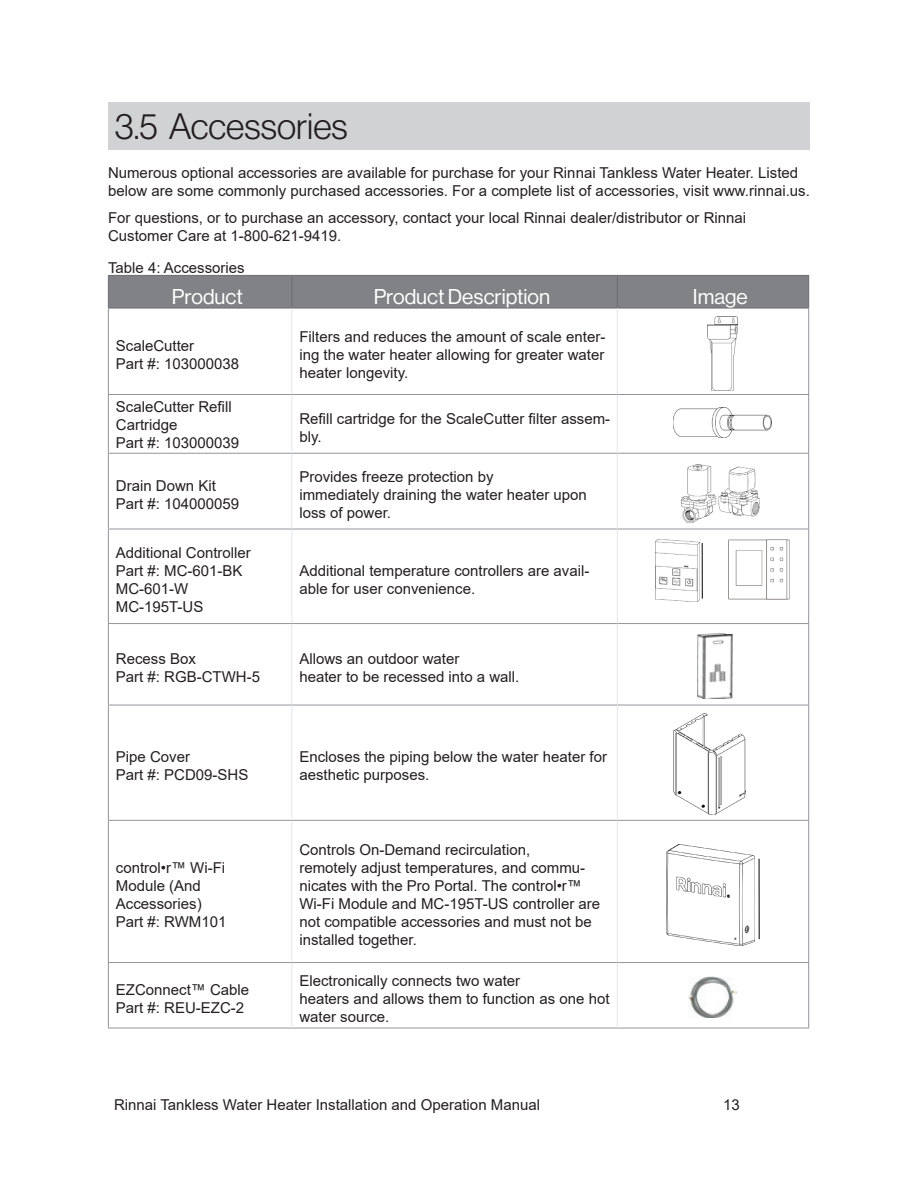
<style>
.page{position:relative;width:918px;height:1188px;background:#fff}
.page>*{position:absolute;margin:0;border:0;box-sizing:border-box;transform-origin:0 0}
.t1{font:36px "N Haas Grotesk DS Std 45 Lt";color:#231f20}
.t2{font:21px "N Haas Grotesk DS Std 55 Rg";color:#fff}
.t3{font:15px/18px "Arial";color:#231f20}
</style>
<div class="page">
<div style="left:109px;top:276px;width:699px;height:32px;background:#808285"></div>
<hr style="left:617px;top:276px;width:1px;height:32px;background:#6c6d70">
<hr style="left:291px;top:276px;width:1px;height:32px;background:#6c6d70">
<hr style="left:108px;top:275px;width:184px;height:1px;background:#6c6d70">
<hr style="left:108px;top:276px;width:1px;height:32px;background:#6c6d70">
<hr style="left:292px;top:275px;width:325px;height:1px;background:#6c6d70">
<hr style="left:617px;top:275px;width:192px;height:1px;background:#6c6d70">
<hr style="left:808px;top:276px;width:1px;height:32px;background:#6c6d70">
<hr style="left:108px;top:308px;width:184px;height:1px;background:#6c6d70">
<hr style="left:292px;top:308px;width:325px;height:1px;background:#6c6d70">
<hr style="left:617px;top:308px;width:192px;height:1px;background:#6c6d70">
<hr style="left:108px;top:1028px;width:184px;height:1px;background:#939598">
<hr style="left:292px;top:1028px;width:325px;height:1px;background:#939598">
<hr style="left:617px;top:1028px;width:192px;height:1px;background:#939598">
<hr style="left:108px;top:308px;width:1px;height:86px;background:#939598">
<hr style="left:808px;top:308px;width:1px;height:86px;background:#939598">
<hr style="left:108px;top:394px;width:184px;height:1px;background:#939598">
<hr style="left:108px;top:395px;width:1px;height:58px;background:#939598">
<hr style="left:292px;top:394px;width:325px;height:1px;background:#939598">
<hr style="left:617px;top:394px;width:192px;height:1px;background:#939598">
<hr style="left:808px;top:395px;width:1px;height:58px;background:#939598">
<hr style="left:108px;top:453px;width:184px;height:1px;background:#939598">
<hr style="left:108px;top:454px;width:1px;height:75px;background:#939598">
<hr style="left:292px;top:453px;width:325px;height:1px;background:#939598">
<hr style="left:617px;top:453px;width:192px;height:1px;background:#939598">
<hr style="left:808px;top:454px;width:1px;height:75px;background:#939598">
<hr style="left:108px;top:529px;width:184px;height:1px;background:#939598">
<hr style="left:108px;top:529px;width:1px;height:94px;background:#939598">
<hr style="left:292px;top:529px;width:325px;height:1px;background:#939598">
<hr style="left:617px;top:529px;width:192px;height:1px;background:#939598">
<hr style="left:808px;top:529px;width:1px;height:94px;background:#939598">
<hr style="left:108px;top:623px;width:184px;height:1px;background:#939598">
<hr style="left:108px;top:624px;width:1px;height:81px;background:#939598">
<hr style="left:292px;top:623px;width:325px;height:1px;background:#939598">
<hr style="left:617px;top:623px;width:192px;height:1px;background:#939598">
<hr style="left:808px;top:624px;width:1px;height:81px;background:#939598">
<hr style="left:108px;top:705px;width:184px;height:1px;background:#939598">
<hr style="left:108px;top:705px;width:1px;height:115px;background:#939598">
<hr style="left:292px;top:705px;width:325px;height:1px;background:#939598">
<hr style="left:617px;top:705px;width:192px;height:1px;background:#939598">
<hr style="left:808px;top:705px;width:1px;height:115px;background:#939598">
<hr style="left:108px;top:820px;width:184px;height:1px;background:#939598">
<hr style="left:108px;top:821px;width:1px;height:141px;background:#939598">
<hr style="left:292px;top:820px;width:325px;height:1px;background:#939598">
<hr style="left:617px;top:820px;width:192px;height:1px;background:#939598">
<hr style="left:808px;top:821px;width:1px;height:141px;background:#939598">
<hr style="left:108px;top:962px;width:184px;height:1px;background:#939598">
<hr style="left:108px;top:963px;width:1px;height:65px;background:#939598">
<hr style="left:292px;top:962px;width:325px;height:1px;background:#939598">
<hr style="left:617px;top:962px;width:192px;height:1px;background:#939598">
<hr style="left:808px;top:963px;width:1px;height:65px;background:#939598">
<hr style="left:291px;top:308px;width:1px;height:86px;background:#e6e7e9">
<hr style="left:617px;top:308px;width:1px;height:86px;background:#e6e7e9">
<hr style="left:291px;top:395px;width:1px;height:58px;background:#e6e7e9">
<hr style="left:617px;top:395px;width:1px;height:58px;background:#e6e7e9">
<hr style="left:291px;top:454px;width:1px;height:75px;background:#e6e7e9">
<hr style="left:617px;top:454px;width:1px;height:75px;background:#e6e7e9">
<hr style="left:291px;top:529px;width:1px;height:94px;background:#e6e7e9">
<hr style="left:617px;top:529px;width:1px;height:94px;background:#e6e7e9">
<hr style="left:291px;top:624px;width:1px;height:81px;background:#e6e7e9">
<hr style="left:617px;top:624px;width:1px;height:81px;background:#e6e7e9">
<hr style="left:291px;top:705px;width:1px;height:115px;background:#e6e7e9">
<hr style="left:617px;top:705px;width:1px;height:115px;background:#e6e7e9">
<hr style="left:291px;top:821px;width:1px;height:141px;background:#e6e7e9">
<hr style="left:617px;top:821px;width:1px;height:141px;background:#e6e7e9">
<hr style="left:291px;top:963px;width:1px;height:65px;background:#e6e7e9">
<hr style="left:617px;top:963px;width:1px;height:65px;background:#e6e7e9">
<div style="left:108px;top:102px;width:702px;height:48px;background:#d1d2d4"></div>
<img style="left:707px;top:316px;width:30px;height:74px">
<img style="left:682px;top:464px;width:78px;height:58px">
<img style="left:666px;top:845px;width:88px;height:101px">
<img style="left:698px;top:634px;width:35px;height:64px">
<img style="left:728px;top:539px;width:62px;height:61px">
<img style="left:674px;top:407px;width:97px;height:31px">
<img style="left:673px;top:714px;width:73px;height:101px">
<img style="left:656px;top:539px;width:44px;height:62px">
<img style="left:689px;top:976px;width:48px;height:42px">
<hr style="left:702px;top:543px;width:1px;height:56px;background:#000">
<hr style="left:759px;top:859px;width:1px;height:80px;background:#000">
<h1 class="t1" style="left:115px;top:106px;width:235px">3.5 Accessories</h1>
<p class="t3" style="left:108px;top:163px;width:703px">Numerous optional accessories are available for purchase for your Rinnai Tankless Water Heater. Listed below are some commonly purchased accessories. For a complete list of accessories, visit www.rinnai.us.</p>
<p class="t3" style="left:108px;top:208px;width:640px">For questions, or to purchase an accessory, contact your local Rinnai dealer/distributor or Rinnai<br>Customer Care at 1-800-621-9419.</p>
<p class="t3" style="left:108px;top:259px;width:138px">Table 4: Accessories</p>
<h2 class="t2" style="left:172px;top:285px;width:72px">Product</h2>
<h2 class="t2" style="left:374px;top:285px;width:178px">Product Description</h2>
<h2 class="t2" style="left:693px;top:285px;width:56px">Image</h2>
<p class="t3" style="left:116px;top:337px;width:125px">ScaleCutter<br>Part #: 103000038</p>
<p class="t3" style="left:299px;top:328px;width:307px;text-align:justify">Filters and reduces the amount of scale enter&shy;ing the water heater allowing for greater water heater longevity.</p>
<p class="t3" style="left:116px;top:398px;width:125px">ScaleCutter Refill<br>Cartridge<br>Part #: 103000039</p>
<p class="t3" style="left:299px;top:409px;width:312px">Refill cartridge for the ScaleCutter filter assem&shy;bly.</p>
<p class="t3" style="left:116px;top:476px;width:125px">Drain Down Kit<br>Part #: 104000059</p>
<p class="t3" style="left:299px;top:467px;width:289px">Provides freeze protection by<br>immediately draining the water heater upon loss of power.</p>
<p class="t3" style="left:116px;top:544px;width:137px">Additional Controller<br>Part #: MC-601-BK<br>MC-601-W<br>MC-195T-US</p>
<p class="t3" style="left:299px;top:562px;width:292px">Additional temperature controllers are avail&shy;able for user convenience.</p>
<p class="t3" style="left:116px;top:650px;width:146px">Recess Box<br>Part #: RGB-CTWH-5</p>
<p class="t3" style="left:299px;top:650px;width:222px">Allows an outdoor water<br>heater to be recessed into a wall.</p>
<p class="t3" style="left:116px;top:748px;width:134px">Pipe Cover<br>Part #: PCD09-SHS</p>
<p class="t3" style="left:299px;top:748px;width:309px">Encloses the piping below the water heater for aesthetic purposes.</p>
<p class="t3" style="left:116px;top:859px;width:112px">control•r™ Wi-Fi<br>Module (And<br>Accessories)<br>Part #: RWM101</p>
<p class="t3" style="left:299px;top:841px;width:302px">Controls On-Demand recirculation,<br>remotely adjust temperatures, and commu&shy;nicates with the Pro Portal. The control•r™ Wi-Fi Module and MC-195T-US controller are not compatible accessories and must not be installed together.</p>
<p class="t3" style="left:116px;top:981px;width:135px">EZConnect™ Cable<br>Part #: REU-EZC-2</p>
<p class="t3" style="left:299px;top:972px;width:312px">Electronically connects two water<br>heaters and allows them to function as one hot water source.</p>
<p class="t3" style="left:114px;top:1096px;width:428px">Rinnai Tankless Water Heater Installation and Operation Manual</p>
<p class="t3" style="left:723px;top:1096px;width:18px">13</p>
</div>
